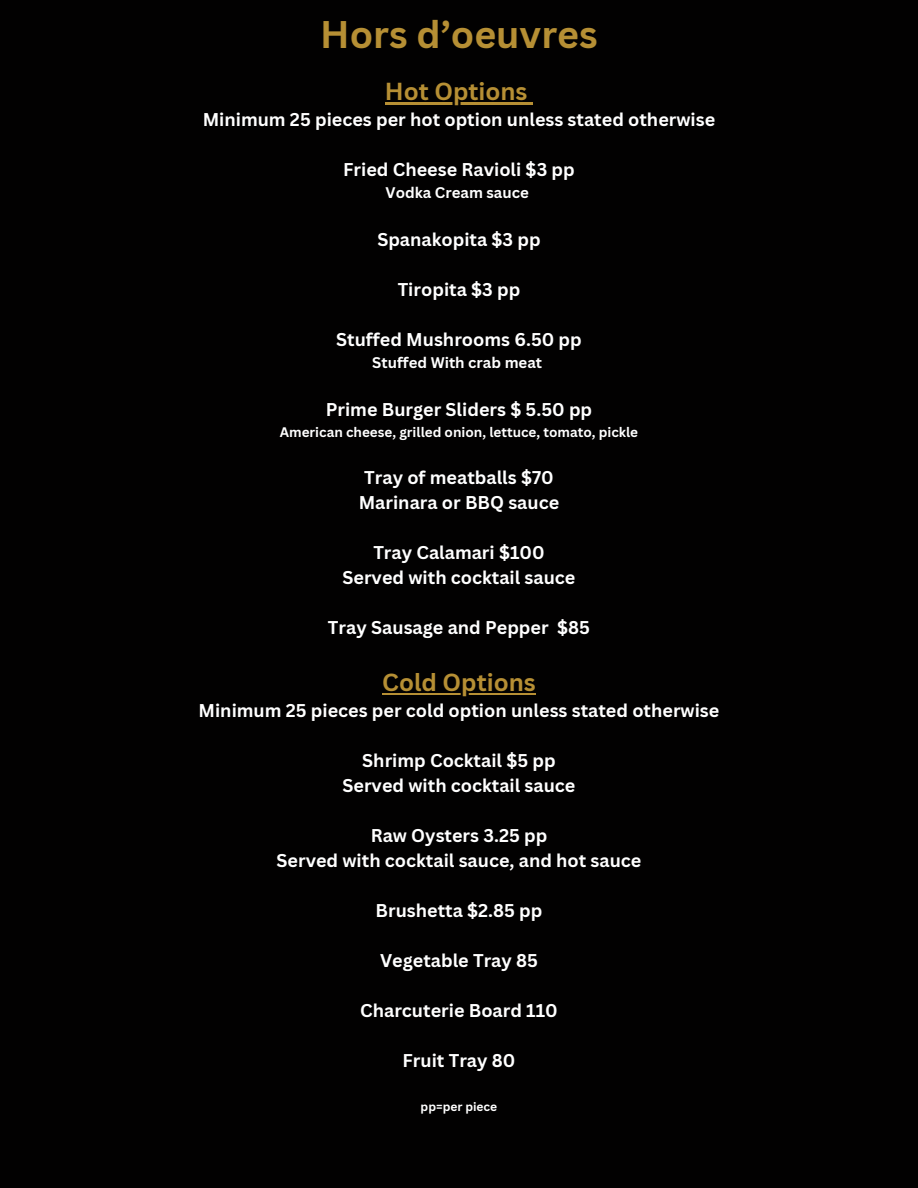
<style>
.page{position:relative;width:918px;height:1188px;background:#020101}
.page>*{position:absolute;margin:0;border:0;box-sizing:border-box;transform-origin:0 0}
.t1{font:700 37.5px "Canva Sans";color:#b68f34}
.t2{font:700 24px "Canva Sans";color:#b68f34}
.t3{font:700 18px "Canva Sans";color:#fff}
.t4{font:700 15px "Canva Sans";color:#fff}
.t5{font:700 13.5px "Canva Sans";color:#fff}
.t6{font:700 12px "Canva Sans";color:#fff}
</style>
<div class="page">
<hr style="left:385px;top:102px;width:143px;height:2px;background:#b68f34">
<hr style="left:382px;top:693px;width:154px;height:2px;background:#b68f34">
<p class="t1" style="left:320px;top:8px;width:279px">Hors d’oeuvres</p>
<p class="t2" style="left:385px;top:75px;width:144px">Hot Options</p>
<p class="t3" style="left:203px;top:107px;width:514px">Minimum 25 pieces per hot option unless stated otherwise</p>
<p class="t3" style="left:343px;top:157px;width:233px">Fried Cheese Ravioli $3 pp</p>
<p class="t4" style="left:386px;top:182px;width:145px">Vodka Cream sauce</p>
<p class="t3" style="left:377px;top:227px;width:165px">Spanakopita $3 pp</p>
<p class="t3" style="left:398px;top:277px;width:124px">Tiropita $3 pp</p>
<p class="t3" style="left:336px;top:327px;width:247px">Stuffed Mushrooms 6.50 pp</p>
<p class="t4" style="left:372px;top:352px;width:171px">Stuffed With crab meat</p>
<p class="t3" style="left:326px;top:397px;width:268px">Prime Burger Sliders $ 5.50 pp</p>
<p class="t5" style="left:280px;top:423px;width:360px">American cheese, grilled onion, lettuce, tomato, pickle</p>
<p class="t3" style="left:364px;top:465px;width:191px">Tray of meatballs $70</p>
<p class="t3" style="left:359px;top:490px;width:202px">Marinara or BBQ sauce</p>
<p class="t3" style="left:373px;top:540px;width:173px">Tray Calamari $100</p>
<p class="t3" style="left:342px;top:565px;width:235px">Served with cocktail sauce</p>
<p class="t3" style="left:328px;top:615px;width:263px">Tray Sausage and Pepper $85</p>
<p class="t2" style="left:382px;top:666px;width:155px">Cold Options</p>
<p class="t3" style="left:199px;top:698px;width:522px">Minimum 25 pieces per cold option unless stated otherwise</p>
<p class="t3" style="left:362px;top:748px;width:195px">Shrimp Cocktail $5 pp</p>
<p class="t3" style="left:342px;top:773px;width:235px">Served with cocktail sauce</p>
<p class="t3" style="left:371px;top:823px;width:178px">Raw Oysters 3.25 pp</p>
<p class="t3" style="left:277px;top:848px;width:366px">Served with cocktail sauce, and hot sauce</p>
<p class="t3" style="left:376px;top:898px;width:168px">Brushetta $2.85 pp</p>
<p class="t3" style="left:380px;top:948px;width:159px">Vegetable Tray 85</p>
<p class="t3" style="left:360px;top:998px;width:199px">Charcuterie Board 110</p>
<p class="t3" style="left:403px;top:1048px;width:114px">Fruit Tray 80</p>
<p class="t6" style="left:421px;top:1098px;width:78px">pp=per piece</p>
</div>
